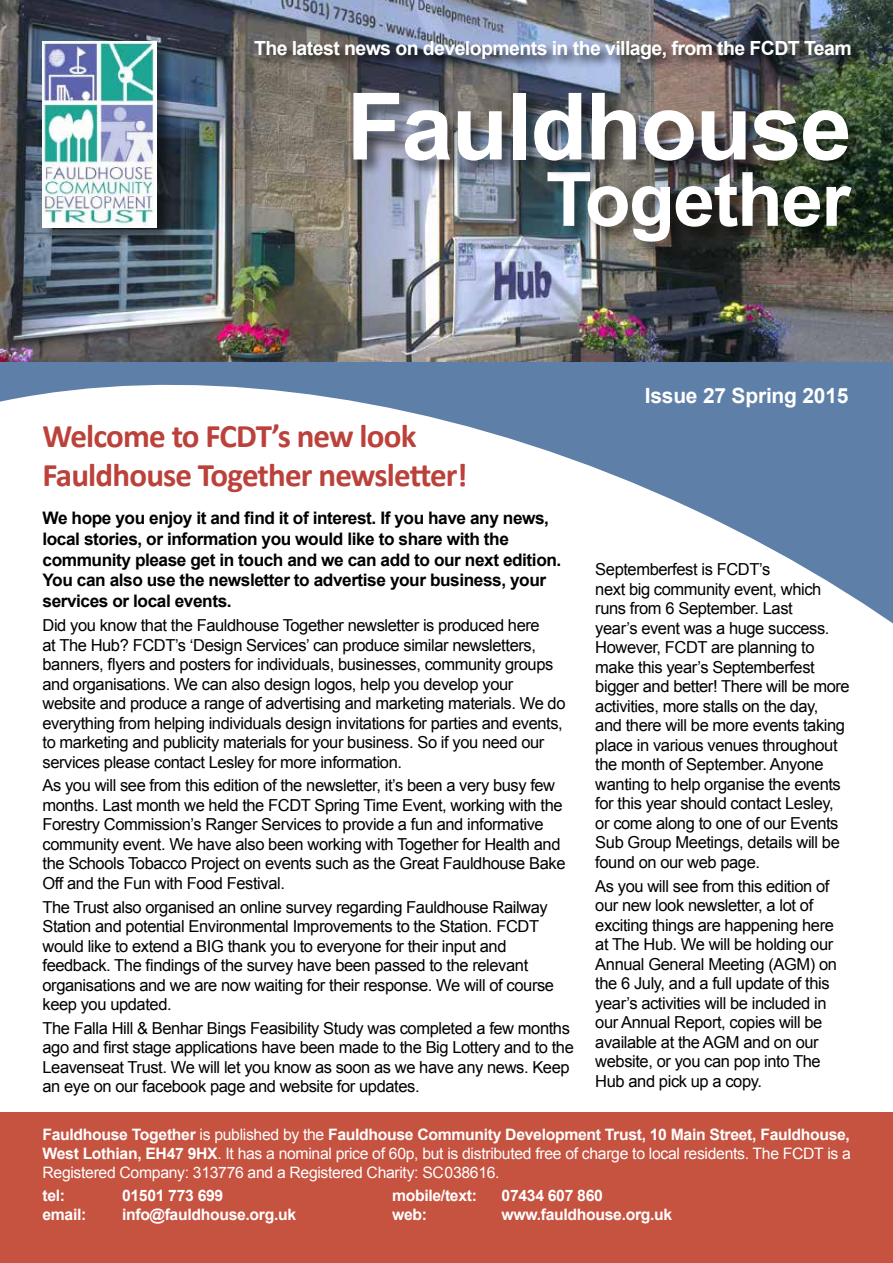
<style>
.page{position:relative;width:893px;height:1263px;background:#fff}
.page>*{position:absolute;margin:0;border:0;box-sizing:border-box;transform-origin:0 0}
.t1{font:700 93px "Arial";letter-spacing:-.02em;color:#fff}
.t2{font:700 75px "Arial";letter-spacing:-.02em;color:#fff}
.t3{font:700 33px/39.6px "Calibri";letter-spacing:-.025em;color:#bb423b}
.t4{font:700 21px "Arial";letter-spacing:-.01em;color:#fff}
.t5{font:700 19.5px "Arial";letter-spacing:-.03em;color:#fff}
.t6{font:700 17.25px/20.7px "Arial";letter-spacing:-.025em;color:#000}
.t7{font:16.5px/19.5px "Arial";letter-spacing:-.025em;color:#000}
.t8{font:15.75px/18.9px "Arial";letter-spacing:-.02em;color:#fff;text-align:justify}
.t9{font:700 15.75px "Arial";letter-spacing:-.02em;color:#fff}
.s1{font-weight:700}
</style>
<div class="page">
<svg style="left:0;top:361px;width:893px;height:263px"></svg>
<img style="left:0;top:0;width:893px;height:361px">
<div style="left:43px;top:41px;width:130px;height:203px;background:#000;opacity:.5"></div>
<img style="left:43px;top:41px;width:114px;height:186px">
<div style="left:253px;top:39px;width:612px;height:34px;background:#000;opacity:.75"></div>
<div style="left:547px;top:171px;width:321px;height:89px;background:#000;opacity:.5"></div>
<div style="left:353px;top:92px;width:512px;height:86px;background:#000;opacity:.5"></div>
<div style="left:0;top:1112px;width:893px;height:151px;background:#c65240"></div>
<p class="t5" style="left:254px;top:36px;width:599px">The latest news on developments in the village, from the FCDT Team</p>
<h1 class="t1" style="left:347px;top:65px;width:507px">Fauldhouse</h1>
<h2 class="t2" style="left:546px;top:149px;width:306px">Together</h2>
<h3 class="t3" style="left:43px;top:416px;width:427px">Welcome to FCDT’s new look<br>Fauldhouse Together newsletter!</h3>
<p class="t6" style="left:43px;top:508px;width:520px">We hope you enjoy it and find it of interest. If you have any news, local stories, or information you would like to share with the community please get in touch and we can add to our next edition.<br>You can also use the newsletter to advertise your business, your services or local events.</p>
<p class="t7" style="left:43px;top:616px;width:524px">Did you know that the Fauldhouse Together newsletter is produced here<br>at The Hub? FCDT’s ‘Design Services’ can produce similar newsletters, banners, flyers and posters for individuals, businesses, community groups and organisations. We can also design logos, help you develop your website and produce a range of advertising and marketing materials. We do everything from helping individuals design invitations for parties and events, to marketing and publicity materials for your business. So if you need our services please contact Lesley for more information.</p>
<p class="t7" style="left:43px;top:776px;width:524px">As you will see from this edition of the newsletter, it’s been a very busy few months. Last month we held the FCDT Spring Time Event, working with the Forestry Commission’s Ranger Services to provide a fun and informative community event. We have also been working with Together for Health and the Schools Tobacco Project on events such as the Great Fauldhouse Bake Off and the Fun with Food Festival.</p>
<p class="t7" style="left:43px;top:897px;width:513px">The Trust also organised an online survey regarding Fauldhouse Railway Station and potential Environmental Improvements to the Station. FCDT would like to extend a BIG thank you to everyone for their input and feedback. The findings of the survey have been passed to the relevant organisations and we are now waiting for their response. We will of course keep you updated.</p>
<p class="t7" style="left:43px;top:1018px;width:533px">The Falla Hill &amp; Benhar Bings Feasibility Study was completed a few months ago and first stage applications have been made to the Big Lottery and to the Leavenseat Trust. We will let you know as soon as we have any news. Keep an eye on our facebook page and website for updates.</p>
<p class="t4" style="left:645px;top:382px;width:205px">Issue 27 Spring 2015</p>
<p class="t7" style="left:595px;top:560px;width:256px">Septemberfest is FCDT’s<br>next big community event, which runs from 6 September. Last<br>year’s event was a huge success.<br>However, FCDT are planning to make this year’s Septemberfest bigger and better! There will be more activities, more stalls on the day,<br>and there will be more events taking place in various venues throughout the month of September. Anyone wanting to help organise the events for this year should contact Lesley, or come along to one of our Events<br>Sub Group Meetings, details will be found on our web page.</p>
<p class="t7" style="left:595px;top:876px;width:243px">As you will see from this edition of our new look newsletter, a lot of exciting things are happening here at The Hub. We will be holding our<br>Annual General Meeting (AGM) on the 6 July, and a full update of this year’s activities will be included in our Annual Report, copies will be available at the AGM and on our website, or you can pop into The<br>Hub and pick up a copy.</p>
<p class="t8" style="left:43px;top:1125px;width:810px"><span class="s1">Fauldhouse Together</span> is published by the <span class="s1">Fauldhouse Community Development Trust, 10 Main Street, Fauldhouse, West Lothian, EH47 9HX</span>. It has a nominal price of 60p, but is distributed free of charge to local residents. The FCDT is a Registered Company: 313776 and a Registered Charity: SC038616.</p>
<p class="t9" style="left:43px;top:1185px;width:24px">tel:</p>
<p class="t9" style="left:122px;top:1185px;width:103px">01501 773 699</p>
<p class="t9" style="left:392px;top:1185px;width:86px">mobile/text:</p>
<p class="t9" style="left:502px;top:1185px;width:103px">07434 607 860</p>
<p class="t9" style="left:43px;top:1204px;width:45px">email:</p>
<p class="t9" style="left:122px;top:1204px;width:176px">info@fauldhouse.org.uk</p>
<p class="t9" style="left:392px;top:1204px;width:36px">web:</p>
<p class="t9" style="left:502px;top:1204px;width:172px">www.fauldhouse.org.uk</p>
</div>
